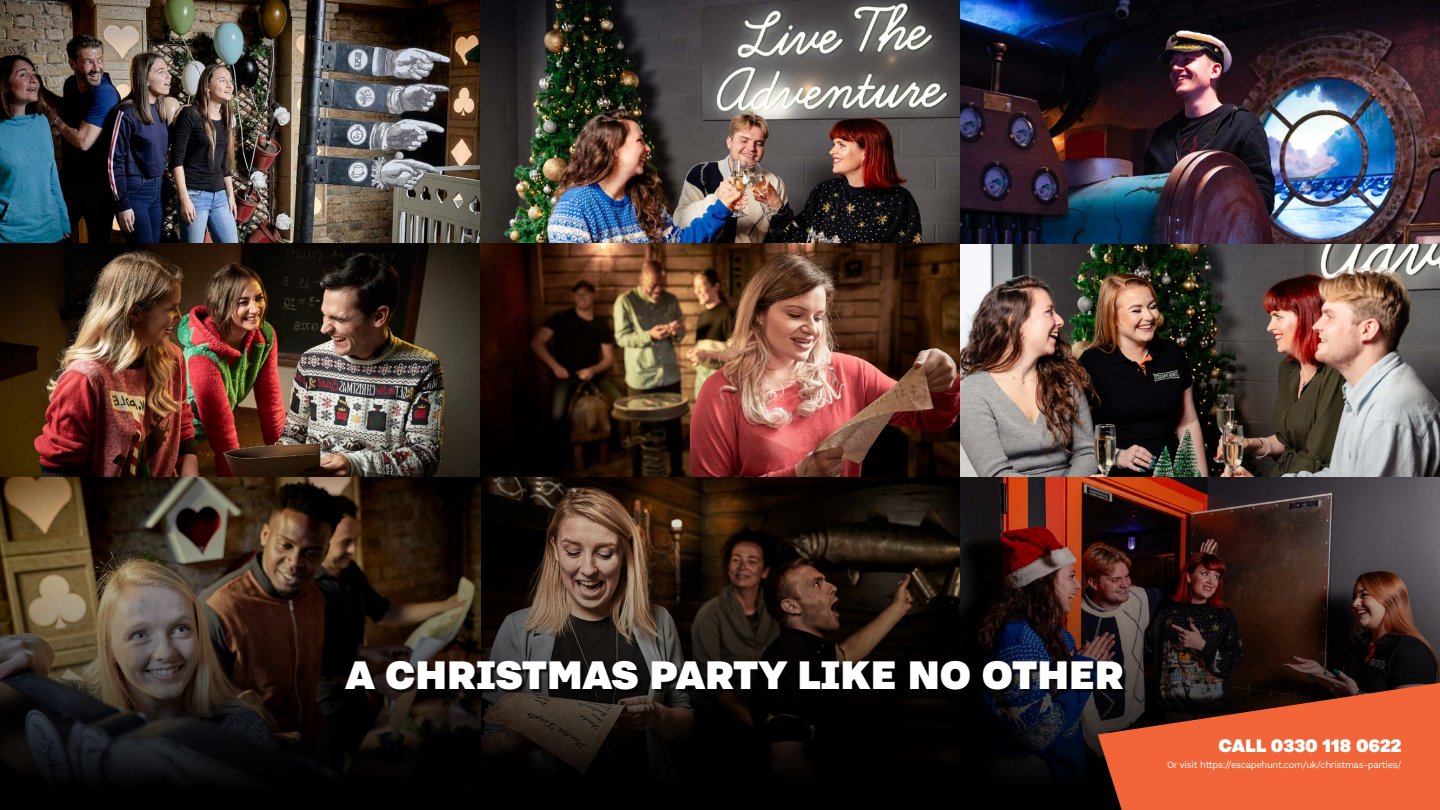
<style>
.page{position:relative;width:1440px;height:810px;background:#fff}
.page>*{position:absolute;margin:0;border:0;box-sizing:border-box;transform-origin:0 0}
.t1{font:900 49.5px "Nitti Grotesk";color:#fff}
.t2{font:900 22.5px "Nitti Grotesk";color:#fff}
.t3{font:300 13.5px "Work Sans";color:#fff}
.t4{font:9.75px "Work Sans";letter-spacing:-.03em;color:#fff;scale:.96 1}
</style>
<div class="page">
<img style="left:0;top:0;width:1440px;height:129px">
<img style="left:0;top:129px;width:1440px;height:681px">
<div style="left:347px;top:663px;width:781px;height:30px;background:#000;opacity:.75"></div>
<svg style="left:1098px;top:683px;width:342px;height:127px;background:#c0512f"></svg>
<h1 class="t1" style="left:346px;top:645px;width:780px">A CHRISTMAS PARTY LIKE NO OTHER</h1>
<h2 class="t2" style="left:1219px;top:732px;width:185px">CALL 0330 118 0622</h2>
<p class="t4" style="left:1167px;top:757px;width:246px">Or visit https://escapehunt.com/uk/christmas-parties/</p>
<h3 class="t3" style="left:1375px;top:761px;width:14px">16</h3>
</div>
